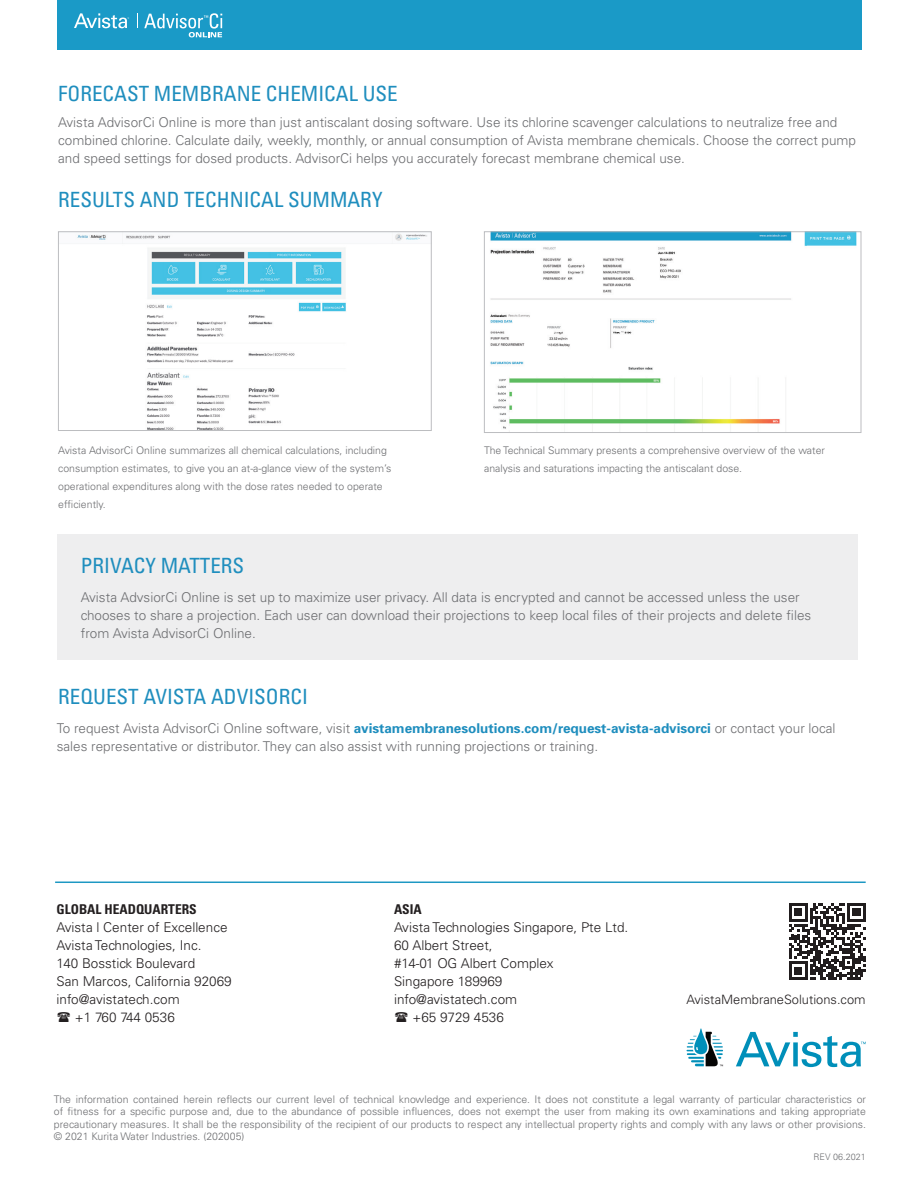
<style>
.page{position:relative;width:918px;height:1188px;background:#fff}
.page>*{position:absolute;margin:0;border:0;box-sizing:border-box;transform-origin:0 0}
.t1{font:condensed 21px "Univers";color:#1f8ebe}
.t2{font:300 13.5px/18px "Univers";color:#6c6d70}
.t3{font:300 13.5px "Univers";color:#231f20}
.t4{font:700 condensed 13.5px "Univers";color:#231f20}
.t5{font:300 12.9px "Univers";color:#231f20}
.t6{font:300 10.5px/18px "Univers";color:#6c6d70}
.t7{font:300 9px "Univers";color:#6c6d70}
.s1{font-weight:700;color:#1f8ebe}
</style>
<div class="page">
<div style="left:57px;top:0;width:804px;height:50px;background:#1a9ac7"></div>
<img style="left:77px;top:234px;width:351px;height:195px">
<div style="left:58px;top:232px;width:373px;height:199px;border:1px solid #bcbdc0"></div>
<img style="left:490px;top:234px;width:367px;height:197px">
<div style="left:484px;top:232px;width:377px;height:201px;border:1px solid #bcbdc0"></div>
<div style="left:57px;top:534px;width:800px;height:125px;background:#eeeeef"></div>
<hr style="left:55px;top:882px;width:811px;height:1px;background:#1d98c3">
<svg style="left:789px;top:903px;width:77px;height:77px"></svg>
<svg style="left:687px;top:1029px;width:36px;height:37px"></svg>
<svg style="left:736px;top:1032px;width:130px;height:35px"></svg>
<svg style="left:137px;top:14px;width:1px;height:14px"></svg>
<svg style="left:74px;top:13px;width:55px;height:15px"></svg>
<svg style="left:144px;top:13px;width:78px;height:24px"></svg>
<h1 class="t1" style="left:58px;top:80px;width:341px">FORECAST MEMBRANE CHEMICAL USE</h1>
<p class="t2" style="left:58px;top:113px;width:799px">Avista AdvisorCi Online is more than just antiscalant dosing software. Use its chlorine scavenger calculations to neutralize free and combined chlorine. Calculate daily, weekly, monthly, or annual consumption of Avista membrane chemicals. Choose the correct pump and speed settings for dosed products. AdvisorCi helps you accurately forecast membrane chemical use.</p>
<h1 class="t1" style="left:58px;top:186px;width:326px">RESULTS AND TECHNICAL SUMMARY</h1>
<p class="t6" style="left:58px;top:441px;width:335px">Avista AdvisorCi Online summarizes all chemical calculations, including consumption estimates, to give you an at-a-glance view of the system’s operational expenditures along with the dose rates needed to operate efficiently.</p>
<p class="t6" style="left:484px;top:441px;width:342px">The Technical Summary presents a comprehensive overview of the water analysis and saturations impacting the antiscalant dose.</p>
<h1 class="t1" style="left:81px;top:552px;width:165px">PRIVACY MATTERS</h1>
<p class="t2" style="left:81px;top:588px;width:732px">Avista AdvsiorCi Online is set up to maximize user privacy. All data is encrypted and cannot be accessed unless the user chooses to share a projection. Each user can download their projections to keep local files of their projects and delete files from Avista AdvisorCi Online.</p>
<h1 class="t1" style="left:58px;top:683px;width:251px">REQUEST AVISTA ADVISORCI</h1>
<p class="t2" style="left:57px;top:719px;width:780px">To request Avista AdvisorCi Online software, visit <span class="s1">avistamembranesolutions.com/request-avista-advisorci</span> or contact your local sales representative or distributor. They can also assist with running projections or training.</p>
<p class="t4" style="left:57px;top:901px;width:142px">GLOBAL HEADQUARTERS</p>
<p class="t3" style="left:57px;top:919px;width:173px">Avista | Center of Excellence</p>
<p class="t3" style="left:57px;top:937px;width:146px">Avista Technologies, Inc.</p>
<p class="t3" style="left:57px;top:955px;width:140px">140 Bosstick Boulevard</p>
<p class="t3" style="left:57px;top:973px;width:177px">San Marcos, California 92069</p>
<p class="t3" style="left:57px;top:991px;width:125px">info@avistatech.com</p>
<p class="t3" style="left:75px;top:1009px;width:101px">+1 760 744 0536</p>
<p class="t4" style="left:394px;top:901px;width:29px">ASIA</p>
<p class="t3" style="left:394px;top:919px;width:236px">Avista Technologies Singapore, Pte Ltd.</p>
<p class="t3" style="left:394px;top:937px;width:100px">60 Albert Street,</p>
<p class="t3" style="left:394px;top:955px;width:161px">#14-01 OG Albert Complex</p>
<p class="t3" style="left:394px;top:973px;width:110px">Singapore 189969</p>
<p class="t3" style="left:394px;top:991px;width:125px">info@avistatech.com</p>
<p class="t3" style="left:412px;top:1009px;width:93px">+65 9729 4536</p>
<p class="t5" style="left:687px;top:992px;width:181px">AvistaMembraneSolutions.com</p>
<p class="t6" style="left:54px;top:1092px;width:814px;line-height:12.6px;text-align:justify">The information contained herein reflects our current level of technical knowledge and experience. It does not constitute a legal warranty of particular characteristics or of fitness for a specific purpose and, due to the abundance of possible influences, does not exempt the user from making its own examinations and taking appropriate precautionary measures. It shall be the responsibility of the recipient of our products to respect any intellectual property rights and comply with any laws or other provisions. © 2021 Kurita Water Industries. (202005)</p>
<p class="t7" style="left:814px;top:1151px;width:54px">REV 06.2021</p>
</div>
